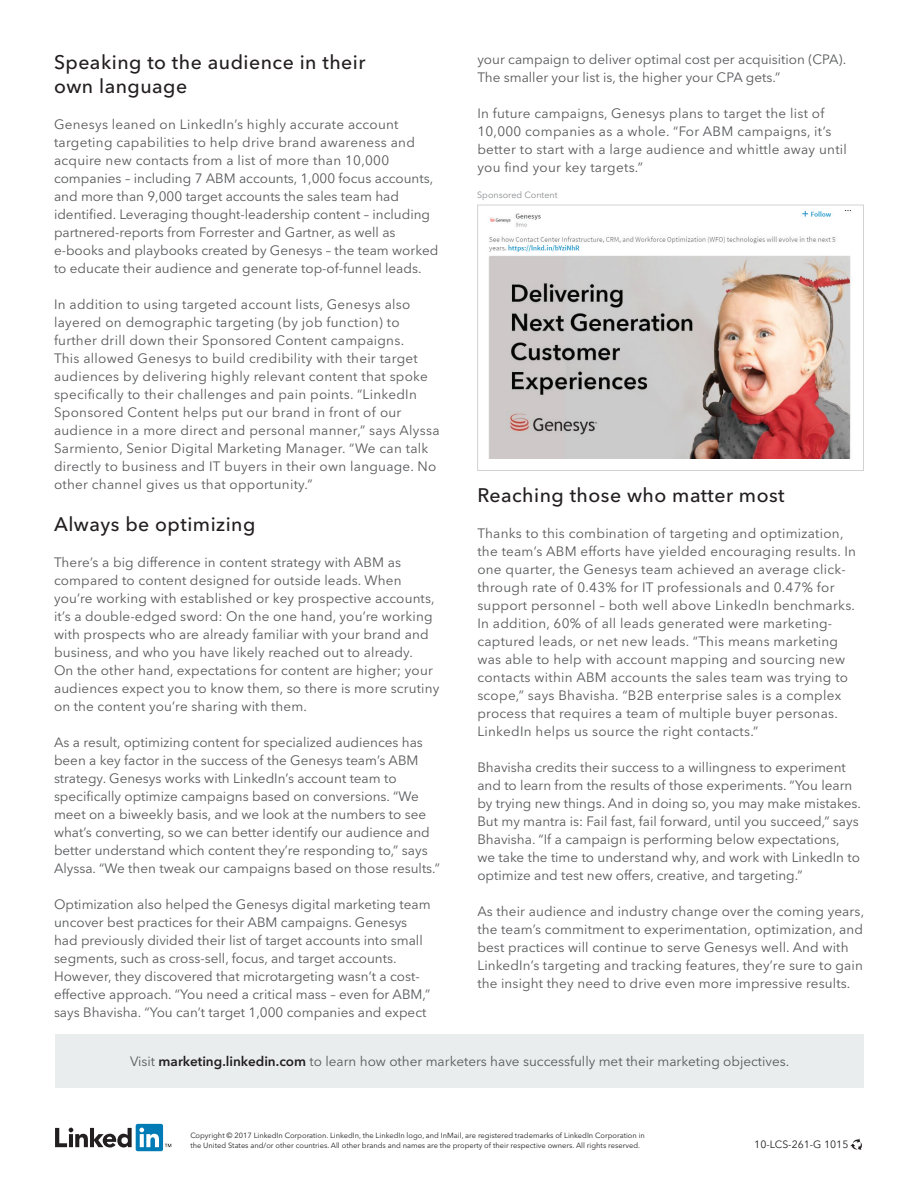
<style>
.page{position:relative;width:918px;height:1188px;background:#fff}
.page>*{position:absolute;margin:0;border:0;box-sizing:border-box;transform-origin:0 0}
.t1{font:500 19.5px/24px "Avenir Next LT Pro";letter-spacing:.025em;color:#231f20}
.t2{font:13.5px/18px "Avenir Next LT Pro";letter-spacing:.01em;color:#57585a}
.t3{font:10.5px "Avenir Next LT Pro";color:#231f20}
.t4{font:9px "Avenir Next LT Pro";color:#8a8c8f}
.t5{font:7.5px/10.5px "Avenir Next LT Pro";color:#231f20}
.s1{font-weight:600;color:#231f20}
</style>
<div class="page">
<div style="left:55px;top:1034px;width:809px;height:54px;background:#e9eded"></div>
<svg style="left:55px;top:1128px;width:77px;height:20px"></svg>
<div style="left:136px;top:1124px;width:27px;height:27px;background:#007bb6;border-radius:2px"></div>
<svg style="left:139px;top:1128px;width:20px;height:19px"></svg>
<svg style="left:165px;top:1144px;width:6px;height:3px"></svg>
<svg style="left:850px;top:1138px;width:12px;height:12px"></svg>
<div style="left:477px;top:205px;width:387px;height:266px;border:1px solid #d1d2d4"></div>
<img style="left:488px;top:210px;width:363px;height:249px">
<h1 class="t1" style="left:54px;top:50px;width:313px">Speaking to the audience in their own language</h1>
<p class="t2" style="left:54px;top:115px;width:386px">Genesys leaned on LinkedIn’s highly accurate account targeting capabilities to help drive brand awareness and acquire new contacts from a list of more than 10,000 companies – including 7 ABM accounts, 1,000 focus accounts, and more than 9,000 target accounts the sales team had identified. Leveraging thought-leadership content – including partnered-reports from Forrester and Gartner, as well as e-books and playbooks created by Genesys – the team worked to educate their audience and generate top-of-funnel leads.</p>
<p class="t2" style="left:54px;top:295px;width:387px">In addition to using targeted account lists, Genesys also layered on demographic targeting (by job function) to further drill down their Sponsored Content campaigns.<br>This allowed Genesys to build credibility with their target audiences by delivering highly relevant content that spoke specifically to their challenges and pain points. “LinkedIn Sponsored Content helps put our brand in front of our audience in a more direct and personal manner,” says Alyssa Sarmiento, Senior Digital Marketing Manager. “We can talk directly to business and IT buyers in their own language. No other channel gives us that opportunity.”</p>
<h1 class="t1" style="left:54px;top:512px;width:203px">Always be optimizing</h1>
<p class="t2" style="left:54px;top:553px;width:387px">There’s a big difference in content strategy with ABM as compared to content designed for outside leads. When you’re working with established or key prospective accounts, it’s a double-edged sword: On the one hand, you’re working with prospects who are already familiar with your brand and business, and who you have likely reached out to already.<br>On the other hand, expectations for content are higher; your audiences expect you to know them, so there is more scrutiny on the content you’re sharing with them.</p>
<p class="t2" style="left:54px;top:733px;width:388px">As a result, optimizing content for specialized audiences has been a key factor in the success of the Genesys team’s ABM strategy. Genesys works with LinkedIn’s account team to specifically optimize campaigns based on conversions. “We meet on a biweekly basis, and we look at the numbers to see what’s converting, so we can better identify our audience and better understand which content they’re responding to,” says Alyssa. “We then tweak our campaigns based on those results.”</p>
<p class="t2" style="left:54px;top:895px;width:378px">Optimization also helped the Genesys digital marketing team uncover best practices for their ABM campaigns. Genesys had previously divided their list of target accounts into small segments, such as cross-sell, focus, and target accounts.<br>However, they discovered that microtargeting wasn’t a cost&shy;effective approach. “You need a critical mass – even for ABM,” says Bhavisha. “You can’t target 1,000 companies and expect</p>
<p class="t2" style="left:477px;top:50px;width:370px">your campaign to deliver optimal cost per acquisition (CPA).<br>The smaller your list is, the higher your CPA gets.”</p>
<p class="t2" style="left:477px;top:104px;width:371px">In future campaigns, Genesys plans to target the list of 10,000 companies as a whole. “For ABM campaigns, it’s better to start with a large audience and whittle away until you find your key targets.”</p>
<p class="t4" style="left:477px;top:189px;width:82px">Sponsored Content</p>
<h1 class="t1" style="left:477px;top:483px;width:309px">Reaching those who matter most</h1>
<p class="t2" style="left:477px;top:525px;width:380px">Thanks to this combination of targeting and optimization, the team’s ABM efforts have yielded encouraging results. In one quarter, the Genesys team achieved an average click&shy;through rate of 0.43% for IT professionals and 0.47% for support personnel – both well above LinkedIn benchmarks.<br>In addition, 60% of all leads generated were marketing&shy;captured leads, or net new leads. “This means marketing was able to help with account mapping and sourcing new contacts within ABM accounts the sales team was trying to scope,” says Bhavisha. “B2B enterprise sales is a complex process that requires a team of multiple buyer personas.<br>LinkedIn helps us source the right contacts.”</p>
<p class="t2" style="left:477px;top:758px;width:385px">Bhavisha credits their success to a willingness to experiment and to learn from the results of those experiments. “You learn by trying new things. And in doing so, you may make mistakes.<br>But my mantra is: Fail fast, fail forward, until you succeed,” says Bhavisha. “If a campaign is performing below expectations,<br>we take the time to understand why, and work with LinkedIn to optimize and test new offers, creative, and targeting.”</p>
<p class="t2" style="left:477px;top:902px;width:388px">As their audience and industry change over the coming years, the team’s commitment to experimentation, optimization, and best practices will continue to serve Genesys well. And with LinkedIn’s targeting and tracking features, they’re sure to gain the insight they need to drive even more impressive results.</p>
<p class="t2" style="left:130px;top:1052px;width:661px">Visit <span class="s1">marketing.linkedin.com</span> to learn how other marketers have successfully met their marketing objectives.</p>
<p class="t5" style="left:190px;top:1130px;width:456px">Copyright © 2017 LinkedIn Corporation. LinkedIn, the LinkedIn logo, and InMail, are registered trademarks of LinkedIn Corporation in the United States and/or other countries. All other brands and names are the property of their respective owners. All rights reserved.</p>
<p class="t3" style="left:754px;top:1138px;width:96px">10-LCS-261-G 1015</p>
</div>
